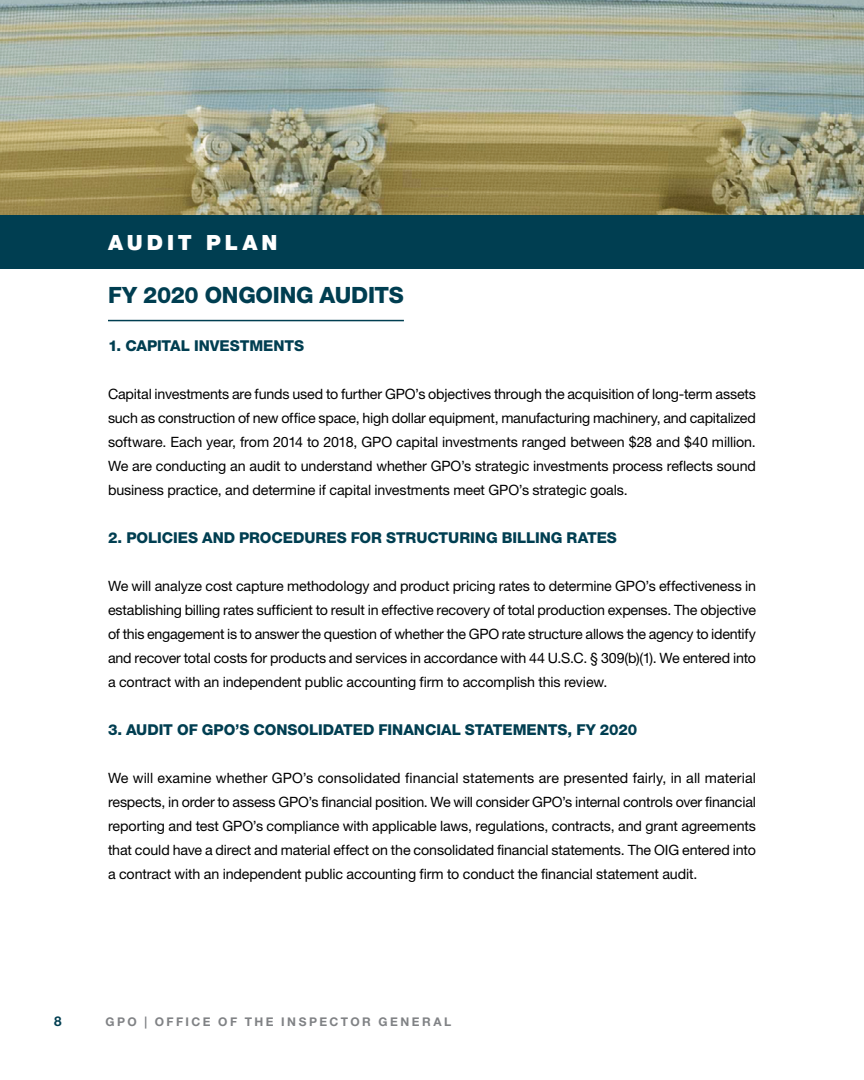
<style>
.page{position:relative;width:864px;height:1080px;background:#fff}
.page>*{position:absolute;margin:0;border:0;box-sizing:border-box;transform-origin:0 0}
.t1{font:800 22.5px "Helvetica Neue LT Std";letter-spacing:-.01em;color:#003e51}
.t2{font:900 21px "Helvetica Neue LT Std";letter-spacing:.19em;color:#fff}
.t3{font:800 15px "Helvetica Neue LT Std";letter-spacing:-.005em;color:#003e51}
.t4{font:14.25px/24px "Helvetica Neue LT Std";letter-spacing:-.005em;color:#000;text-align:justify}
.t5{font:700 13.5px "Helvetica Neue LT Std";color:#003e51}
.t6{font:700 12px "Helvetica Neue LT Std";letter-spacing:.205em;color:#808285}
</style>
<div class="page">
<img style="left:0;top:0;width:864px;height:215px">
<div style="left:0;top:215px;width:864px;height:54px;background:#003e51"></div>
<hr style="left:108px;top:320px;width:296px;height:1px;background:#003e51">
<h2 class="t2" style="left:108px;top:230px;width:171px">AUDIT PLAN</h2>
<h1 class="t1" style="left:108px;top:281px;width:297px">FY 2020 ONGOING AUDITS</h1>
<p class="t3" style="left:108px;top:336px;width:198px">1. CAPITAL INVESTMENTS</p>
<p class="t4" style="left:108px;top:381px;width:650px">Capital investments are funds used to further GPO’s objectives through the acquisition of long-term assets such as construction of new office space, high dollar equipment, manufacturing machinery, and capitalized software. Each year, from 2014 to 2018, GPO capital investments ranged between $28 and $40 million.<br>We are conducting an audit to understand whether GPO’s strategic investments process reflects sound business practice, and determine if capital investments meet GPO’s strategic goals.</p>
<p class="t3" style="left:108px;top:528px;width:510px">2. POLICIES AND PROCEDURES FOR STRUCTURING BILLING RATES</p>
<p class="t4" style="left:108px;top:573px;width:650px">We will analyze cost capture methodology and product pricing rates to determine GPO’s effectiveness in establishing billing rates sufficient to result in effective recovery of total production expenses. The objective of this engagement is to answer the question of whether the GPO rate structure allows the agency to identify and recover total costs for products and services in accordance with 44 U.S.C. § 309(b)(1). We entered into a contract with an independent public accounting firm to accomplish this review.</p>
<p class="t3" style="left:108px;top:720px;width:531px">3. AUDIT OF GPO’S CONSOLIDATED FINANCIAL STATEMENTS, FY 2020</p>
<p class="t4" style="left:108px;top:765px;width:650px">We will examine whether GPO’s consolidated financial statements are presented fairly, in all material respects, in order to assess GPO’s financial position. We will consider GPO’s internal controls over financial reporting and test GPO’s compliance with applicable laws, regulations, contracts, and grant agreements that could have a direct and material effect on the consolidated financial statements. The OIG entered into a contract with an independent public accounting firm to conduct the financial statement audit.</p>
<p class="t5" style="left:54px;top:1013px;width:9px">8</p>
<p class="t6" style="left:105px;top:1015px;width:347px">GPO | OFFICE OF THE INSPECTOR GENERAL</p>
</div>
